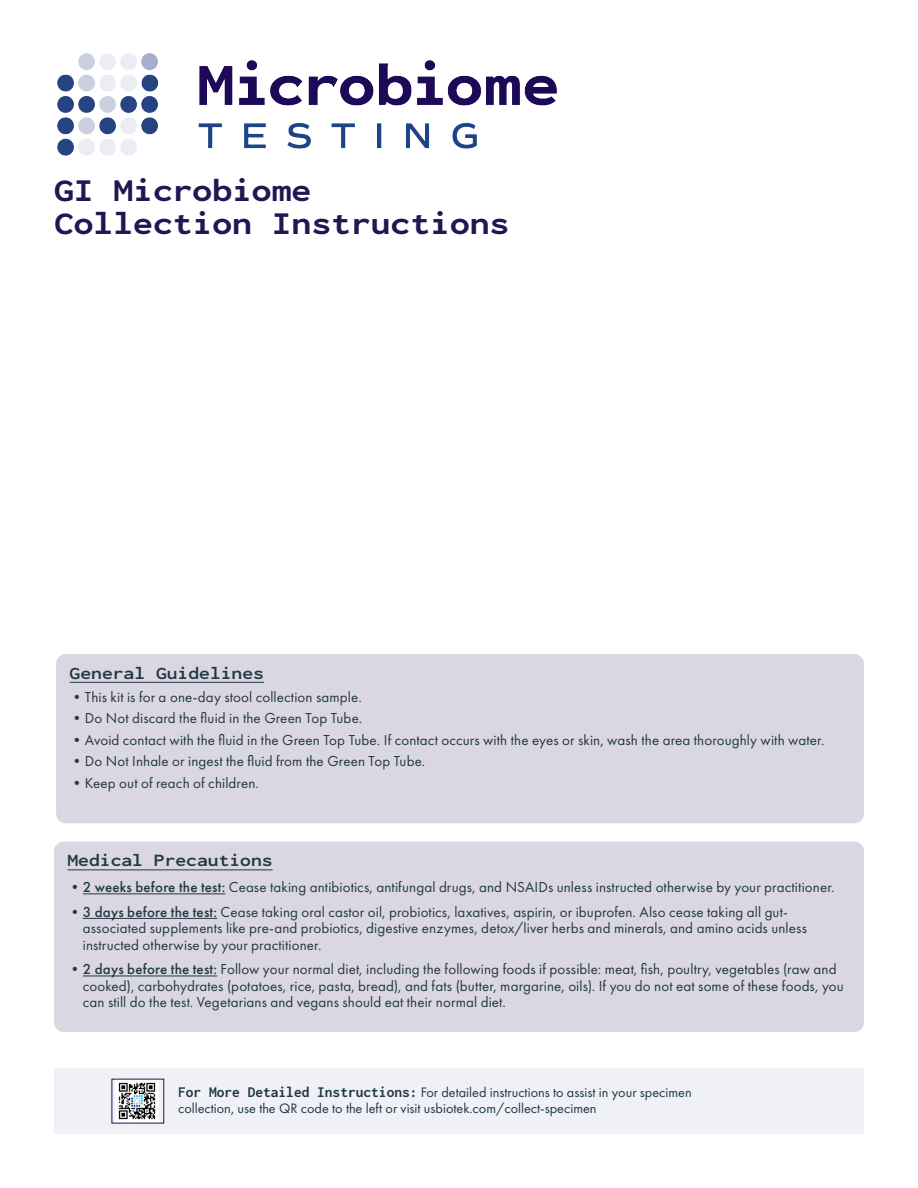
<style>
.page{position:relative;width:918px;height:1188px;background:#fff}
.page>*{position:absolute;margin:0;border:0;box-sizing:border-box;transform-origin:0 0}
.t1{font:800 33px "Inconsolata Expanded";color:#1e1853}
.t2{font:700 18px "Inconsolata Expanded";color:#213945}
.t3{font:15px/16.5px "Futura PT";letter-spacing:.01em;color:#213945}
.t4{font:14.25px/15.6px "Futura PT";color:#213945}
.s1{font-weight:500}
.s2{font-family:"Inconsolata";font-weight:700;font-size:15.45px}
</style>
<div class="page">
<svg style="left:638px;top:823px;width:30px;height:19px"></svg>
<img style="left:57px;top:54px;width:499px;height:102px">
<div style="left:56px;top:654px;width:808px;height:169px;background:#dad7e2;border-radius:10px"></div>
<hr style="left:70px;top:682px;width:194px;height:1px;background:#213945">
<div style="left:54px;top:842px;width:810px;height:190px;background:#dad7e2;border-radius:10px"></div>
<hr style="left:68px;top:869px;width:205px;height:1px;background:#213945">
<hr style="left:83px;top:893px;width:142px;height:1px;background:#213945">
<hr style="left:83px;top:918px;width:134px;height:1px;background:#213945">
<hr style="left:83px;top:976px;width:134px;height:1px;background:#213945">
<div style="left:54px;top:1068px;width:810px;height:66px;background:#eff1f7"></div>
<img style="left:115px;top:1081px;width:44px;height:40px">
<p class="t1" style="left:54px;top:168px;width:259px">GI Microbiome</p>
<p class="t1" style="left:54px;top:201px;width:457px">Collection Instructions</p>
<p class="t2" style="left:70px;top:661px;width:196px">General Guidelines</p>
<p class="t3" style="left:70px;top:688px;width:294px">•This kit is for a one-day stool collection sample.</p>
<p class="t3" style="left:70px;top:710px;width:294px">•Do Not discard the fluid in the Green Top Tube.</p>
<p class="t3" style="left:70px;top:732px;width:756px">•Avoid contact with the fluid in the Green Top Tube. If contact occurs with the eyes or skin, wash the area thoroughly with water.</p>
<p class="t3" style="left:70px;top:753px;width:357px">•Do Not Inhale or ingest the fluid from the Green Top Tube.</p>
<p class="t3" style="left:70px;top:775px;width:191px">•Keep out of reach of children.</p>
<p class="t2" style="left:68px;top:848px;width:207px">Medical Precautions</p>
<p class="t3" style="left:68px;top:879px;width:769px"><span class="s1">•2 weeks before the test:</span> Cease taking antibiotics, antifungal drugs, and NSAIDs unless instructed otherwise by your practitioner.</p>
<p class="t3" style="left:83px;top:904px;width:726px;text-indent:-15px"><span class="s1">•3 days before the test:</span> Cease taking oral castor oil, probiotics, laxatives, aspirin, or ibuprofen. Also cease taking all gut&shy;associated supplements like pre-and probiotics, digestive enzymes, detox/liver herbs and minerals, and amino acids unless instructed otherwise by your practitioner.</p>
<p class="t3" style="left:83px;top:961px;width:762px;text-indent:-15px"><span class="s1">•2 days before the test:</span> Follow your normal diet, including the following foods if possible: meat, fish, poultry, vegetables (raw and cooked), carbohydrates (potatoes, rice, pasta, bread), and fats (butter, margarine, oils). If you do not eat some of these foods, you can still do the test. Vegetarians and vegans should eat their normal diet.</p>
<p class="t4" style="left:178px;top:1085px;width:515px"><span class="s2">For More Detailed Instructions:</span> For detailed instructions to assist in your specimen collection, use the QR code to the left or visit usbiotek.com/collect-specimen</p>
</div>
